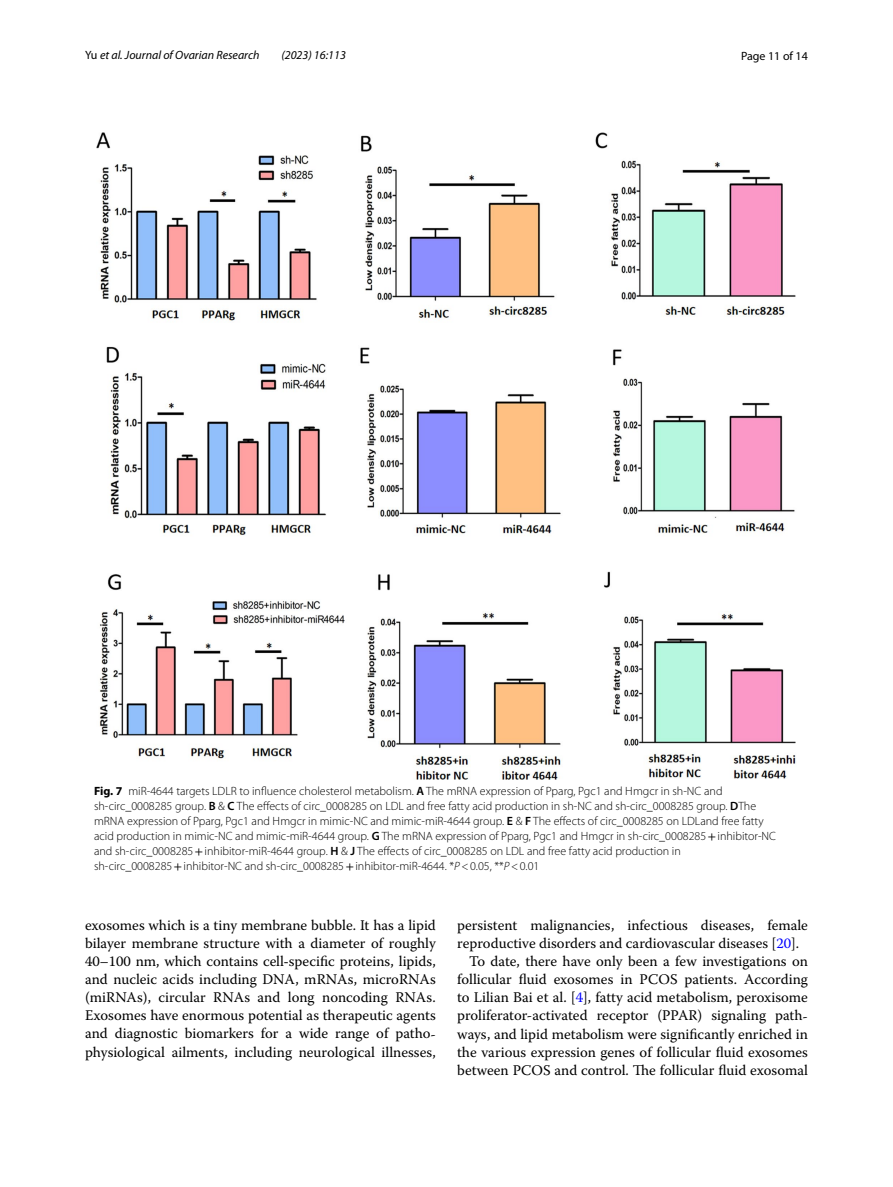
<style>
.page{position:relative;width:893px;height:1187px;background:#fff}
.page>*{position:absolute;margin:0;border:0;box-sizing:border-box;transform-origin:0 0}
.t1{font:14.7px/18px "Warnock Pro";color:#000;text-align:justify}
.t2{font:300 12px/15px "Myriad Pro";color:#000}
.t3{font:italic 12px "Myriad Pro";color:#000}
.t4{font:12px "Myriad Pro";color:#000}
.s1{font-style:normal}
.s2{font-weight:700}
.s3{font-weight:600}
.s4{font-family:"STIX";font-weight:400}
.s5{font-style:italic}
.s6{font-family:"STIX Math"}
.s7{color:#00f}
</style>
<div class="page">
<img style="left:96px;top:133px;width:700px;height:646px">
<p class="t3" style="left:85px;top:48px;width:176px"><span class="s1">Yu</span> et al. Journal of Ovarian Research</p>
<p class="t3" style="left:281px;top:48px;width:66px">(2023) 16:113</p>
<p class="t4" style="left:741px;top:48px;width:68px">Page 11 of 14</p>
<p class="t2" style="left:94px;top:783px;width:683px"><span class="s2">Fig. 7</span> miR-4644 targets LDLR to influence cholesterol metabolism. <span class="s3">A</span> The mRNA expression of Pparg, Pgc1 and Hmgcr in sh-NC and sh-circ_0008285 group. <span class="s3">B</span> &amp; <span class="s3">C</span> The effects of circ_0008285 on LDL and free fatty acid production in sh-NC and sh-circ_0008285 group. <span class="s3">D</span>The mRNA expression of Pparg, Pgc1 and Hmgcr in mimic-NC and mimic-miR-4644 group. <span class="s3">E</span> &amp; <span class="s3">F</span> The effects of circ_0008285 on LDLand free fatty acid production in mimic-NC and mimic-miR-4644 group. <span class="s3">G</span> The mRNA expression of Pparg, Pgc1 and Hmgcr in sh-circ_0008285<span class="s4">+</span>inhibitor-NC and sh-circ_0008285<span class="s4">+</span>inhibitor-miR-4644 group. <span class="s3">H</span> &amp; <span class="s3">J</span> The effects of circ_0008285 on LDL and free fatty acid production in sh-circ_0008285<span class="s4">+</span>inhibitor-NC and sh-circ_0008285<span class="s4">+</span>inhibitor-miR-4644. *<span class="s5">P</span>&lt;0.05, **<span class="s5">P</span>&lt;0.01</p>
<p class="t1" style="left:85px;top:916px;width:352px">exosomes which is a tiny membrane bubble. It has a lipid bilayer membrane structure with a diameter of roughly 40–100 nm, which contains cell<span class="s6">‐</span>specific proteins, lipids, and nucleic acids including DNA, mRNAs, microRNAs (miRNAs), circular RNAs and long noncoding RNAs.<br>Exosomes have enormous potential as therapeutic agents and diagnostic biomarkers for a wide range of patho&shy;physiological ailments, including neurological illnesses,</p>
<p class="t1" style="left:457px;top:916px;width:352px">persistent malignancies, infectious diseases, female</p>
<p class="t1" style="left:457px;top:934px;width:344px">reproductive disorders and cardiovascular diseases [<span class="s7">20</span>].</p>
<p class="t1" style="left:469px;top:952px;width:340px">To date, there have only been a few investigations on</p>
<p class="t1" style="left:457px;top:970px;width:352px">follicular fluid exosomes in PCOS patients. According</p>
<p class="t1" style="left:457px;top:988px;width:352px">to Lilian Bai et al. [<span class="s7">4</span>], fatty acid metabolism, peroxisome</p>
<p class="t1" style="left:457px;top:1006px;width:352px">proliferator-activated receptor (PPAR) signaling path-</p>
<p class="t1" style="left:457px;top:1024px;width:352px">ways, and lipid metabolism were significantly enriched in</p>
<p class="t1" style="left:457px;top:1042px;width:352px">the various expression genes of follicular fluid exosomes</p>
<p class="t1" style="left:457px;top:1060px;width:352px">between PCOS and control. The follicular fluid exosomal</p>
</div>
